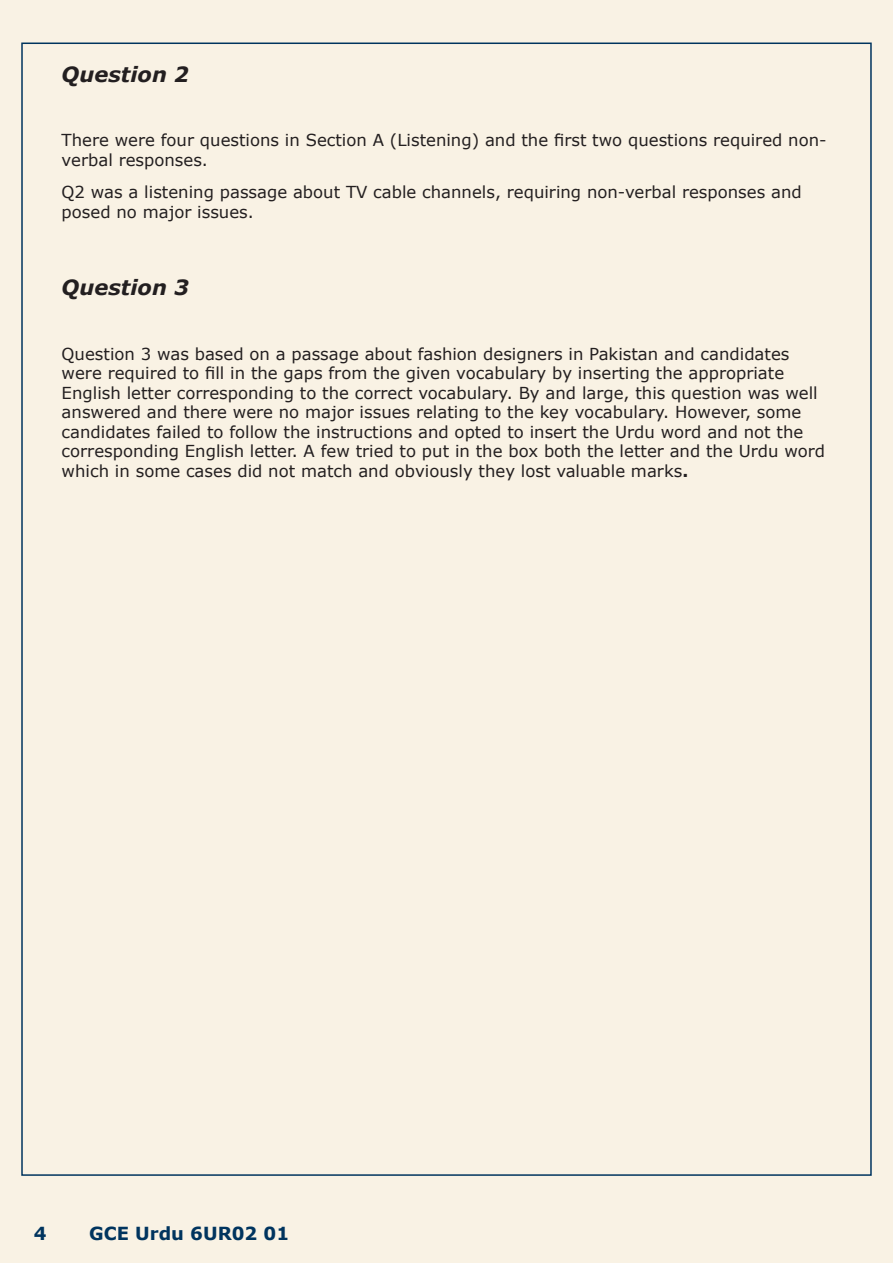
<style>
.page{position:relative;width:893px;height:1263px;background:#f9f2e4}
.page>*{position:absolute;margin:0;border:0;box-sizing:border-box;transform-origin:0 0}
.t1{font:italic 700 21px "Verdana";color:#231f20}
.t2{font:700 18px "Verdana";color:#00345e}
.t3{font:16.5px/19.5px "Verdana";color:#231f20}
.s1{font-weight:700}
</style>
<div class="page">
<p class="t1" style="left:62px;top:61px;width:129px">Question 2</p>
<p class="t3" style="left:62px;top:130px;width:766px">There were four questions in Section A (Listening) and the first two questions required non&shy;verbal responses.</p>
<p class="t3" style="left:62px;top:182px;width:742px">Q2 was a listening passage about TV cable channels, requiring non-verbal responses and posed no major issues.</p>
<p class="t1" style="left:62px;top:274px;width:129px">Question 3</p>
<p class="t3" style="left:62px;top:343px;width:765px">Question 3 was based on a passage about fashion designers in Pakistan and candidates were required to fill in the gaps from the given vocabulary by inserting the appropriate English letter corresponding to the correct vocabulary. By and large, this question was well answered and there were no major issues relating to the key vocabulary. However, some candidates failed to follow the instructions and opted to insert the Urdu word and not the corresponding English letter. A few tried to put in the box both the letter and the Urdu word which in some cases did not match and obviously they lost valuable marks<span class="s1">.</span></p>
<p class="t2" style="left:34px;top:1222px;width:14px">4</p>
<p class="t2" style="left:89px;top:1222px;width:202px">GCE Urdu 6UR02 01</p>
</div>
